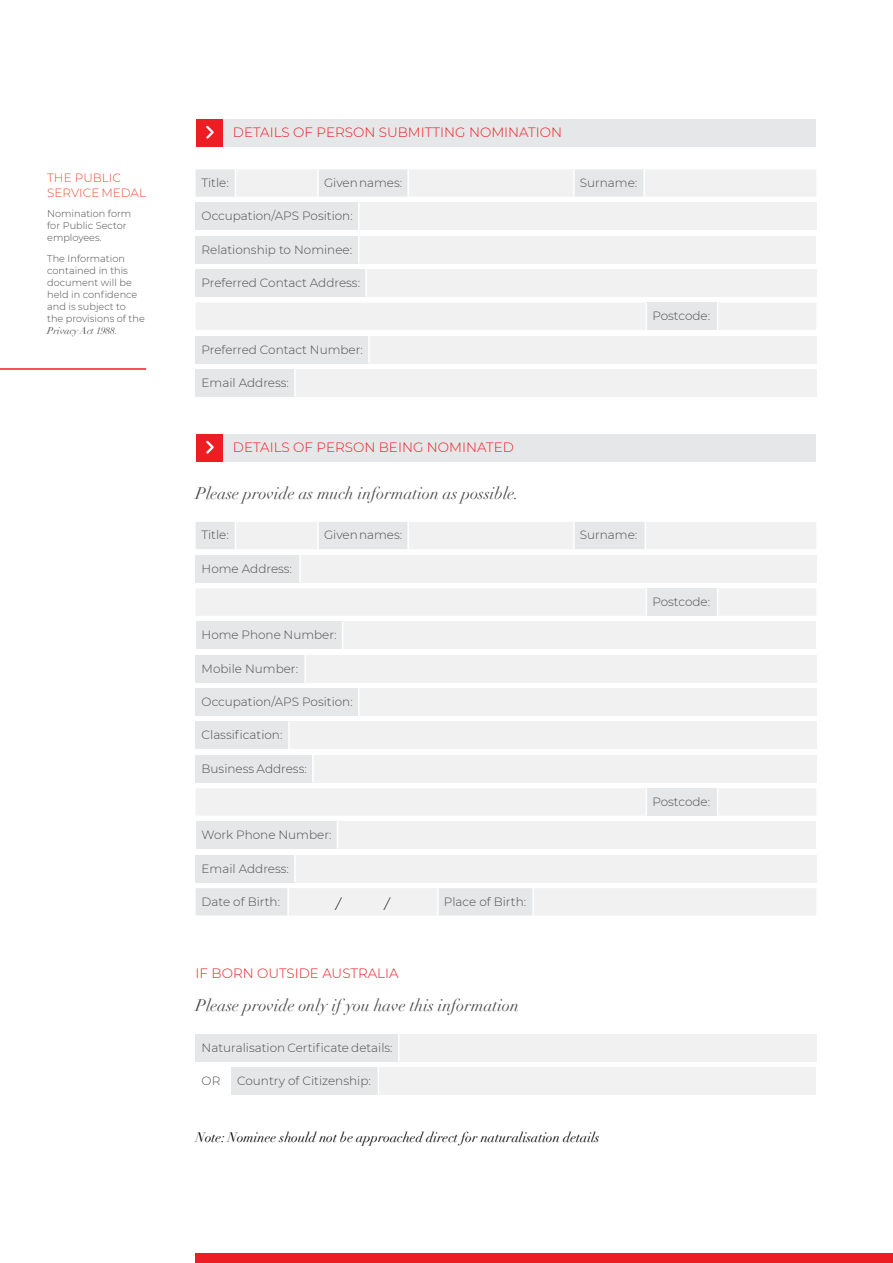
<style>
.page{position:relative;width:893px;height:1263px;background:#fff}
.page>*{position:absolute;margin:0;border:0;box-sizing:border-box;transform-origin:0 0}
.t1{font:300 18px "Novecentowide";color:#000}
.t2{font:italic 16.5px "Didot";color:#4d4d4f}
.t3{font:300 13.5px "Montserrat";color:#ed1d24}
.t4{font:italic 13.5px "Didot";color:#000}
.t5{font:300 12px "Montserrat";color:#4d4d4f}
.t6{font:300 12px/15px "Montserrat";color:#f04e37}
.t7{font:300 9.75px/12px "Montserrat";color:#4d4d4f}
.t8{font:italic 9.75px "Didot";color:#4d4d4f}
.s1{font-family:"Montserrat";font-weight:300;font-style:normal}
</style>
<div class="page">
<div style="left:196px;top:119px;width:28px;height:27px;background:#ed1d24"></div>
<div style="left:224px;top:119px;width:592px;height:27px;background:#e6e7e8"></div>
<svg style="left:206px;top:125px;width:8px;height:14px"></svg>
<svg style="left:196px;top:169px;width:620px;height:28px"></svg>
<hr style="left:317px;top:169px;width:2px;height:28px;background:#fff">
<hr style="left:407px;top:169px;width:2px;height:28px;background:#fff">
<hr style="left:573px;top:169px;width:2px;height:28px;background:#fff">
<hr style="left:643px;top:169px;width:2px;height:28px;background:#fff">
<div style="left:196px;top:203px;width:163px;height:27px;background:#e6e7e8"></div>
<div style="left:359px;top:203px;width:457px;height:27px;background:#f1f1f2"></div>
<svg style="left:358px;top:203px;width:1px;height:27px"></svg>
<div style="left:196px;top:236px;width:163px;height:27px;background:#e6e7e8"></div>
<div style="left:359px;top:236px;width:457px;height:27px;background:#f1f1f2"></div>
<svg style="left:358px;top:236px;width:1px;height:27px"></svg>
<div style="left:196px;top:269px;width:170px;height:28px;background:#e6e7e8"></div>
<div style="left:366px;top:269px;width:450px;height:28px;background:#f1f1f2"></div>
<hr style="left:365px;top:269px;width:2px;height:28px;background:#fff">
<svg style="left:196px;top:303px;width:620px;height:27px"></svg>
<div style="left:196px;top:336px;width:173px;height:27px;background:#e6e7e8"></div>
<div style="left:369px;top:336px;width:447px;height:27px;background:#f1f1f2"></div>
<hr style="left:368px;top:336px;width:2px;height:27px;background:#fff">
<div style="left:196px;top:369px;width:99px;height:27px;background:#e6e7e8"></div>
<div style="left:295px;top:369px;width:521px;height:27px;background:#f1f1f2"></div>
<hr style="left:294px;top:369px;width:2px;height:27px;background:#fff">
<div style="left:196px;top:434px;width:28px;height:27px;background:#ed1d24"></div>
<div style="left:224px;top:434px;width:592px;height:27px;background:#e6e7e8"></div>
<svg style="left:206px;top:440px;width:8px;height:14px"></svg>
<svg style="left:196px;top:522px;width:620px;height:27px"></svg>
<div style="left:196px;top:555px;width:104px;height:27px;background:#e6e7e8"></div>
<div style="left:300px;top:555px;width:516px;height:27px;background:#f1f1f2"></div>
<hr style="left:299px;top:555px;width:2px;height:27px;background:#fff">
<svg style="left:196px;top:588px;width:620px;height:28px"></svg>
<div style="left:196px;top:622px;width:147px;height:27px;background:#e6e7e8"></div>
<div style="left:343px;top:622px;width:473px;height:27px;background:#f1f1f2"></div>
<svg style="left:342px;top:622px;width:1px;height:27px"></svg>
<div style="left:196px;top:655px;width:109px;height:27px;background:#e6e7e8"></div>
<div style="left:305px;top:655px;width:511px;height:27px;background:#f1f1f2"></div>
<hr style="left:304px;top:655px;width:2px;height:27px;background:#fff">
<div style="left:196px;top:688px;width:163px;height:28px;background:#e6e7e8"></div>
<div style="left:359px;top:688px;width:457px;height:28px;background:#f1f1f2"></div>
<svg style="left:358px;top:688px;width:1px;height:28px"></svg>
<div style="left:196px;top:722px;width:93px;height:27px;background:#e6e7e8"></div>
<div style="left:289px;top:722px;width:527px;height:27px;background:#f1f1f2"></div>
<hr style="left:288px;top:722px;width:2px;height:27px;background:#fff">
<div style="left:196px;top:755px;width:117px;height:27px;background:#e6e7e8"></div>
<div style="left:313px;top:755px;width:503px;height:27px;background:#f1f1f2"></div>
<hr style="left:312px;top:755px;width:2px;height:27px;background:#fff">
<svg style="left:196px;top:788px;width:620px;height:27px"></svg>
<div style="left:196px;top:821px;width:141px;height:28px;background:#e6e7e8"></div>
<div style="left:337px;top:821px;width:479px;height:28px;background:#f1f1f2"></div>
<svg style="left:337px;top:822px;width:1px;height:27px"></svg>
<div style="left:196px;top:855px;width:99px;height:27px;background:#e6e7e8"></div>
<div style="left:295px;top:855px;width:521px;height:27px;background:#f1f1f2"></div>
<hr style="left:294px;top:855px;width:2px;height:27px;background:#fff">
<svg style="left:196px;top:888px;width:620px;height:27px"></svg>
<hr style="left:437px;top:888px;width:2px;height:27px;background:#fff">
<hr style="left:532px;top:888px;width:2px;height:27px;background:#fff">
<hr style="left:287px;top:888px;width:2px;height:27px;background:#fff">
<div style="left:196px;top:1034px;width:203px;height:27px;background:#e6e7e8"></div>
<div style="left:399px;top:1034px;width:417px;height:27px;background:#f1f1f2"></div>
<svg style="left:398px;top:1034px;width:1px;height:27px"></svg>
<div style="left:231px;top:1067px;width:147px;height:28px;background:#e6e7e8"></div>
<div style="left:378px;top:1067px;width:438px;height:28px;background:#f1f1f2"></div>
<svg style="left:378px;top:1068px;width:1px;height:26px"></svg>
<hr style="left:0;top:368px;width:146px;height:2px;background:#ed1d24">
<div style="left:196px;top:1253px;width:697px;height:10px;background:#ed1d24"></div>
<p class="t6" style="left:47px;top:170px;width:100px">THE PUBLIC<br>SERVICE MEDAL</p>
<p class="t7" style="left:47px;top:207px;width:85px">Nomination form for Public Sector employees.</p>
<p class="t7" style="left:47px;top:252px;width:99px">The Information contained in this document will be held in confidence and is subject to<br>the provisions of the</p>
<p class="t8" style="left:47px;top:324px;width:71px">Privacy Act 1988<span class="s1">.</span></p>
<p class="t3" style="left:233px;top:123px;width:331px">DETAILS OF PERSON SUBMITTING NOMINATION</p>
<p class="t5" style="left:202px;top:175px;width:29px">Title:</p>
<p class="t5" style="left:324px;top:175px;width:80px">Given names:</p>
<p class="t5" style="left:580px;top:175px;width:59px">Surname:</p>
<p class="t5" style="left:202px;top:208px;width:153px">Occupation/APS Position:</p>
<p class="t5" style="left:202px;top:241px;width:152px">Relationship to Nominee:</p>
<p class="t5" style="left:202px;top:274px;width:160px">Preferred Contact Address:</p>
<p class="t5" style="left:202px;top:341px;width:163px">Preferred Contact Number:</p>
<p class="t5" style="left:202px;top:374px;width:89px">Email Address:</p>
<p class="t5" style="left:652px;top:308px;width:59px">Postcode:</p>
<p class="t3" style="left:233px;top:438px;width:282px">DETAILS OF PERSON BEING NOMINATED</p>
<h2 class="t2" style="left:196px;top:483px;width:324px">Please provide as much information as possible.</h2>
<p class="t5" style="left:202px;top:527px;width:29px">Title:</p>
<p class="t5" style="left:324px;top:527px;width:80px">Given names:</p>
<p class="t5" style="left:580px;top:527px;width:59px">Surname:</p>
<p class="t5" style="left:202px;top:560px;width:92px">Home Address:</p>
<p class="t5" style="left:202px;top:627px;width:136px">Home Phone Number:</p>
<p class="t5" style="left:202px;top:660px;width:98px">Mobile Number:</p>
<p class="t5" style="left:202px;top:694px;width:153px">Occupation/APS Position:</p>
<p class="t5" style="left:202px;top:727px;width:82px">Classification:</p>
<p class="t5" style="left:202px;top:760px;width:107px">Business Address:</p>
<p class="t5" style="left:202px;top:827px;width:131px">Work Phone Number:</p>
<p class="t5" style="left:202px;top:860px;width:89px">Email Address:</p>
<p class="t5" style="left:202px;top:893px;width:80px">Date of Birth:</p>
<h1 class="t1" style="left:335px;top:893px;width:10px">/</h1>
<h1 class="t1" style="left:383px;top:893px;width:10px">/</h1>
<p class="t5" style="left:444px;top:893px;width:84px">Place of Birth:</p>
<p class="t5" style="left:652px;top:594px;width:59px">Postcode:</p>
<p class="t5" style="left:652px;top:793px;width:59px">Postcode:</p>
<p class="t3" style="left:196px;top:964px;width:205px">IF BORN OUTSIDE AUSTRALIA</p>
<h2 class="t2" style="left:196px;top:995px;width:325px">Please provide only if you have this information</h2>
<p class="t5" style="left:202px;top:1039px;width:193px">Naturalisation Certificate details:</p>
<p class="t5" style="left:202px;top:1072px;width:20px">OR</p>
<p class="t5" style="left:237px;top:1072px;width:135px">Country of Citizenship:</p>
<p class="t4" style="left:196px;top:1129px;width:406px">Note: Nominee should not be approached direct for naturalisation details</p>
</div>
